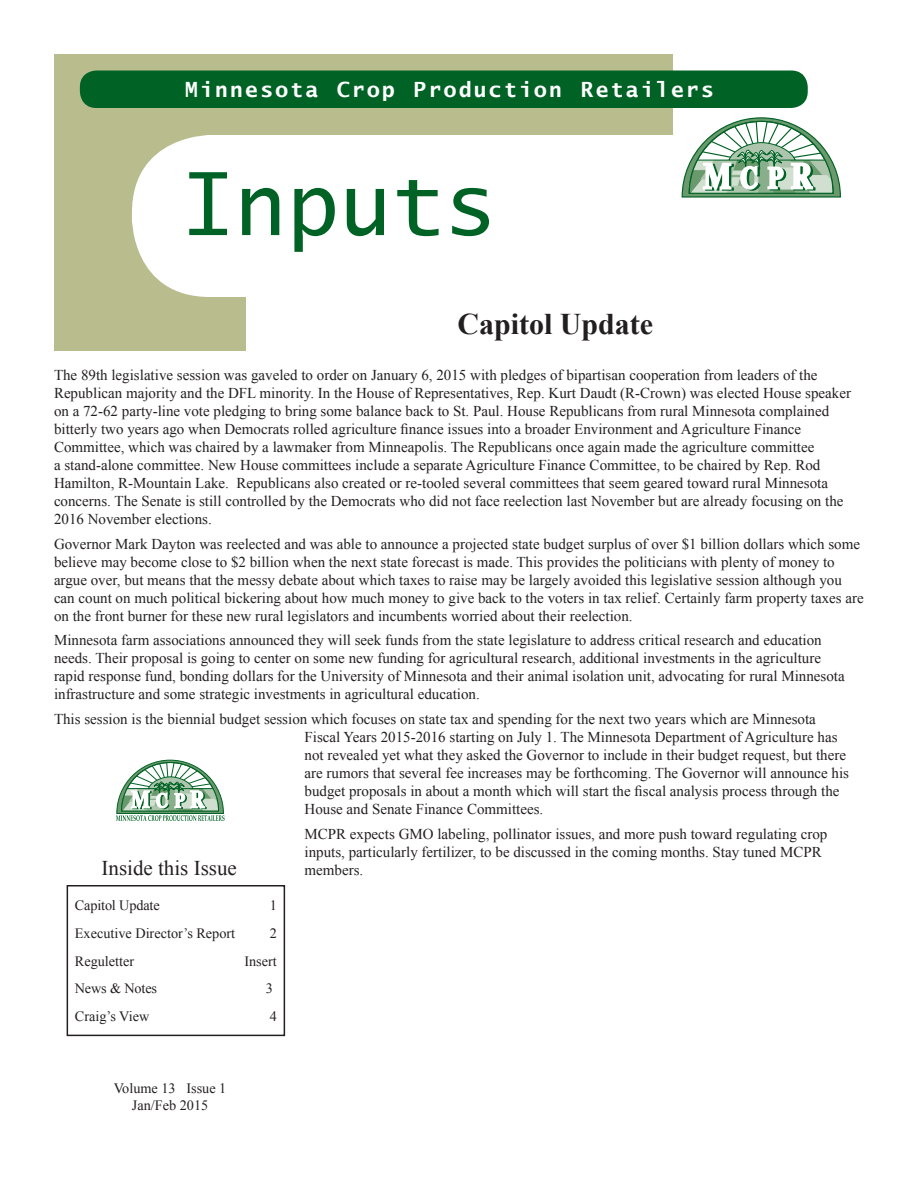
<style>
.page{position:relative;width:918px;height:1188px;background:#fff}
.page>*{position:absolute;margin:0;border:0;box-sizing:border-box;transform-origin:0 0}
.t1{font:87px "Lucida Sans Typewriter";color:#006224}
.t2{font:700 30px "Times New Roman";color:#231f20}
.t3{font:700 21px "Lucida Sans Typewriter";letter-spacing:.115em;color:#fff}
.t4{font:21px "Times New Roman";color:#231f20}
.t5{font:15px/18px "Times New Roman";color:#231f20}
.t6{font:14.25px/17.1px "Times New Roman";color:#231f20;text-align:center}
</style>
<div class="page">
<div style="left:54px;top:54px;width:619px;height:297px;background:#b9bd8e"></div>
<div style="left:80px;top:71px;width:728px;height:37px;background:#006224;border-radius:16px"></div>
<div style="left:132px;top:135px;width:648px;height:162px;background:#fff;border-radius:78px"></div>
<div style="left:247px;top:297px;width:437px;height:54px;background:#fff"></div>
<svg style="left:681px;top:117px;width:160px;height:81px"></svg>
<svg style="left:116px;top:760px;width:109px;height:61px"></svg>
<div style="left:67px;top:885px;width:218px;height:151px;border:2px solid #231f20"></div>
<h3 class="t3" style="left:185px;top:78px;width:530px">Minnesota Crop Production Retailers</h3>
<h1 class="t1" style="left:182px;top:154px;width:316px">Inputs</h1>
<h2 class="t2" style="left:457px;top:303px;width:197px">Capitol Update</h2>
<p class="t5" style="left:54px;top:366px;width:799px">The 89th legislative session was gaveled to order on January 6, 2015 with pledges of bipartisan cooperation from leaders of the Republican majority and the DFL minority. In the House of Representatives, Rep. Kurt Daudt (R-Crown) was elected House speaker on a 72-62 party-line vote pledging to bring some balance back to St. Paul. House Republicans from rural Minnesota complained bitterly two years ago when Democrats rolled agriculture finance issues into a broader Environment and Agriculture Finance Committee, which was chaired by a lawmaker from Minneapolis. The Republicans once again made the agriculture committee<br>a stand-alone committee. New House committees include a separate Agriculture Finance Committee, to be chaired by Rep. Rod Hamilton, R-Mountain Lake. Republicans also created or re-tooled several committees that seem geared toward rural Minnesota concerns. The Senate is still controlled by the Democrats who did not face reelection last November but are already focusing on the 2016 November elections.</p>
<p class="t5" style="left:54px;top:534px;width:811px">Governor Mark Dayton was reelected and was able to announce a projected state budget surplus of over $1 billion dollars which some believe may become close to $2 billion when the next state forecast is made. This provides the politicians with plenty of money to argue over, but means that the messy debate about which taxes to raise may be largely avoided this legislative session although you can count on much political bickering about how much money to give back to the voters in tax relief. Certainly farm property taxes are on the front burner for these new rural legislators and incumbents worried about their reelection.</p>
<p class="t5" style="left:54px;top:631px;width:792px">Minnesota farm associations announced they will seek funds from the state legislature to address critical research and education needs. Their proposal is going to center on some new funding for agricultural research, additional investments in the agriculture rapid response fund, bonding dollars for the University of Minnesota and their animal isolation unit, advocating for rural Minnesota infrastructure and some strategic investments in agricultural education.</p>
<p class="t5" style="left:305px;top:710px;width:546px;text-indent:-251px">This session is the biennial budget session which focuses on state tax and spending for the next two years which are Minnesota Fiscal Years 2015-2016 starting on July 1. The Minnesota Department of Agriculture has not revealed yet what they asked the Governor to include in their budget request, but there are rumors that several fee increases may be forthcoming. The Governor will announce his budget proposals in about a month which will start the fiscal analysis process through the House and Senate Finance Committees.</p>
<p class="t5" style="left:305px;top:825px;width:524px">MCPR expects GMO labeling, pollinator issues, and more push toward regulating crop inputs, particularly fertilizer, to be discussed in the coming months. Stay tuned MCPR members.</p>
<p class="t6" style="left:75px;top:896px;width:86px">Capitol Update</p>
<p class="t6" style="left:270px;top:896px;width:9px">1</p>
<p class="t6" style="left:75px;top:924px;width:162px">Executive Director’s Report</p>
<p class="t6" style="left:270px;top:924px;width:9px">2</p>
<p class="t6" style="left:75px;top:952px;width:61px">Reguletter</p>
<p class="t6" style="left:244px;top:952px;width:34px">Insert</p>
<p class="t6" style="left:75px;top:980px;width:84px">News &amp; Notes</p>
<p class="t6" style="left:266px;top:980px;width:9px">3</p>
<p class="t6" style="left:75px;top:1008px;width:76px">Craig’s View</p>
<p class="t6" style="left:270px;top:1008px;width:9px">4</p>
<h3 class="t4" style="left:102px;top:854px;width:137px">Inside this Issue</h3>
<p class="t6" style="left:114px;top:1080px;width:114px">Volume 13 Issue 1<br>Jan/Feb 2015</p>
</div>
